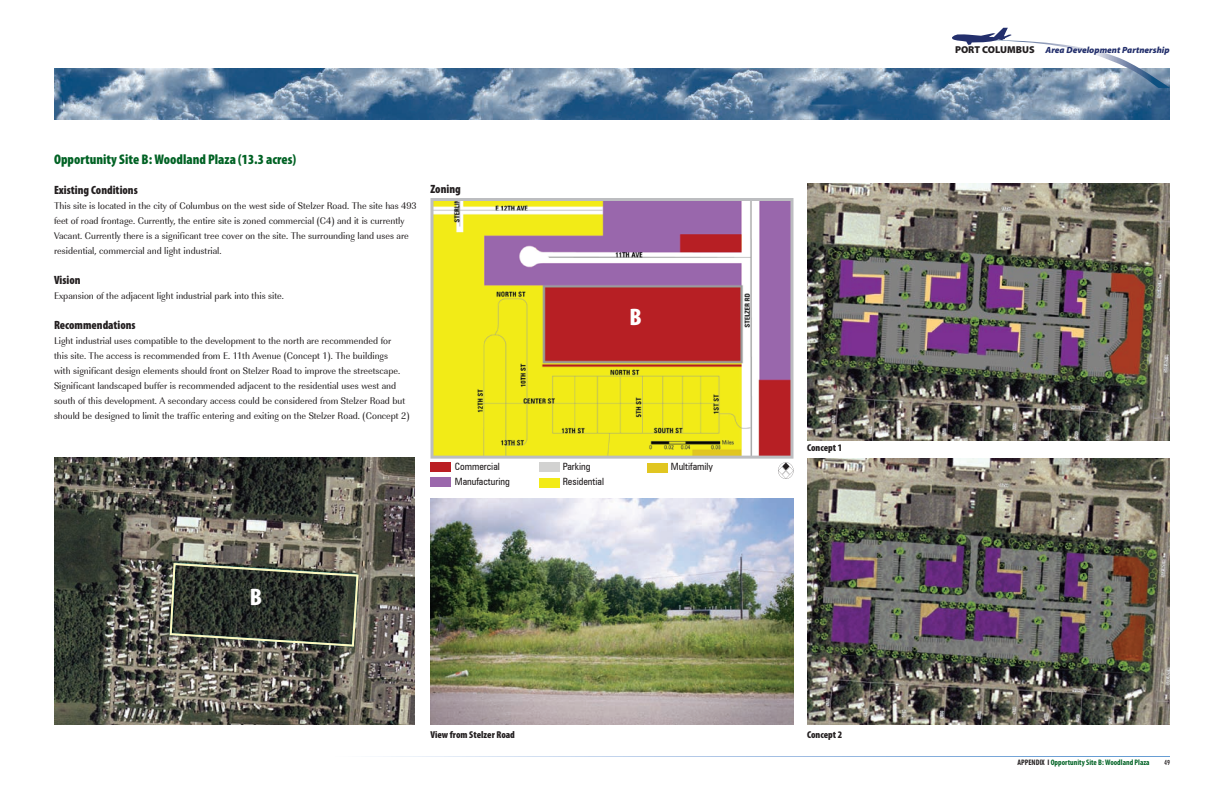
<style>
.page{position:relative;width:1224px;height:792px;background:#fff}
.page>*{position:absolute;margin:0;border:0;box-sizing:border-box;transform-origin:0 0}
.t1{font:900 condensed 24px "Myriad Pro";color:#fff}
.t2{font:900 condensed 14px "Myriad Pro";color:#006224}
.t3{font:900 condensed 12px "Myriad Pro";color:#231f20}
.t4{font:10px/15px "URW Imperial T Regu Narr";color:#231f20}
.t5{font:condensed 10px "Zurich BT";color:#231f20}
.t6{font:900 condensed 10px "Myriad Pro";color:#231f20}
.t7{font:italic 900 9px "Myriad Pro";color:#232f6c}
.t8{font:700 condensed 8px "Myriad Pro";color:#006224}
.t9{font:500 condensed 8px "Tw Cen";color:#231f20}
.s1{font-style:normal;font-size:10px;color:#231f20}
.s2{color:#231f20}
</style>
<div class="page">
<img style="left:54px;top:68px;width:1116px;height:52px">
<svg style="left:952px;top:28px;width:218px;height:60px"></svg>
<svg style="left:378px;top:756px;width:792px;height:1px"></svg>
<img style="left:54px;top:457px;width:361px;height:267px">
<img style="left:807px;top:184px;width:363px;height:257px">
<img style="left:807px;top:458px;width:363px;height:266px">
<svg style="left:170px;top:563px;width:189px;height:84px;background:#41453b"></svg>
<svg style="left:430px;top:198px;width:364px;height:261px;background:#cea355"></svg>
<div style="left:430px;top:462px;width:22px;height:10px;background:#bb1f24"></div>
<div style="left:430px;top:477px;width:22px;height:10px;background:#9b68ac"></div>
<div style="left:539px;top:463px;width:21px;height:9px;background:#d2d2d1"></div>
<div style="left:539px;top:478px;width:21px;height:10px;background:#f2eb17"></div>
<div style="left:647px;top:463px;width:21px;height:10px;background:#e1c621"></div>
<img style="left:430px;top:499px;width:363px;height:225px">
<svg style="left:778px;top:462px;width:16px;height:17px"></svg>
<h2 class="t2" style="left:54px;top:150px;width:244px">Opportunity Site B: Woodland Plaza (13.3 acres)</h2>
<p class="t3" style="left:54px;top:182px;width:85px">Existing Conditions</p>
<p class="t4" style="left:54px;top:198px;width:364px">This site is located in the city of Columbus on the west side of Stelzer Road. The site has 493 feet of road frontage. Currently, the entire site is zoned commercial (C4) and it is currently Vacant. Currently there is a significant tree cover on the site. The surrounding land uses are residential, commercial and light industrial.</p>
<p class="t3" style="left:54px;top:272px;width:28px">Vision</p>
<p class="t4" style="left:54px;top:288px;width:231px">Expansion of the adjacent light industrial park into this site.</p>
<p class="t3" style="left:54px;top:317px;width:83px">Recommendations</p>
<p class="t4" style="left:54px;top:333px;width:357px">Light industrial uses compatible to the development to the north are recommended for<br>this site. The access is recommended from E. 11th Avenue (Concept 1). The buildings<br>with significant design elements should front on Stelzer Road to improve the streetscape.<br>Significant landscaped buffer is recommended adjacent to the residential uses west and south of this development. A secondary access could be considered from Stelzer Road but should be designed to limit the traffic entering and exiting on the Stelzer Road. (Concept 2)</p>
<p class="t3" style="left:430px;top:181px;width:32px">Zoning</p>
<h1 class="t1" style="left:630px;top:301px;width:14px">B</h1>
<p class="t5" style="left:455px;top:461px;width:47px">Commercial</p>
<p class="t5" style="left:563px;top:461px;width:29px">Parking</p>
<p class="t5" style="left:671px;top:461px;width:44px">Multifamily</p>
<p class="t5" style="left:455px;top:476px;width:57px">Manufacturing</p>
<p class="t5" style="left:563px;top:476px;width:43px">Residential</p>
<h1 class="t1" style="left:250px;top:582px;width:14px">B</h1>
<p class="t6" style="left:430px;top:728px;width:86px">View from Stelzer Road</p>
<p class="t6" style="left:807px;top:441px;width:37px">Concept 1</p>
<p class="t6" style="left:807px;top:728px;width:37px">Concept 2</p>
<p class="t7" style="left:955px;top:44px;width:216px"><span class="s1">PORT COLUMBUS</span> Area Development Partnership</p>
<p class="t8" style="left:1017px;top:757px;width:134px"><span class="s2">APPENDIX I</span> Opportunity Site B: Woodland Plaza</p>
<p class="t9" style="left:1164px;top:758px;width:7px">49</p>
</div>
